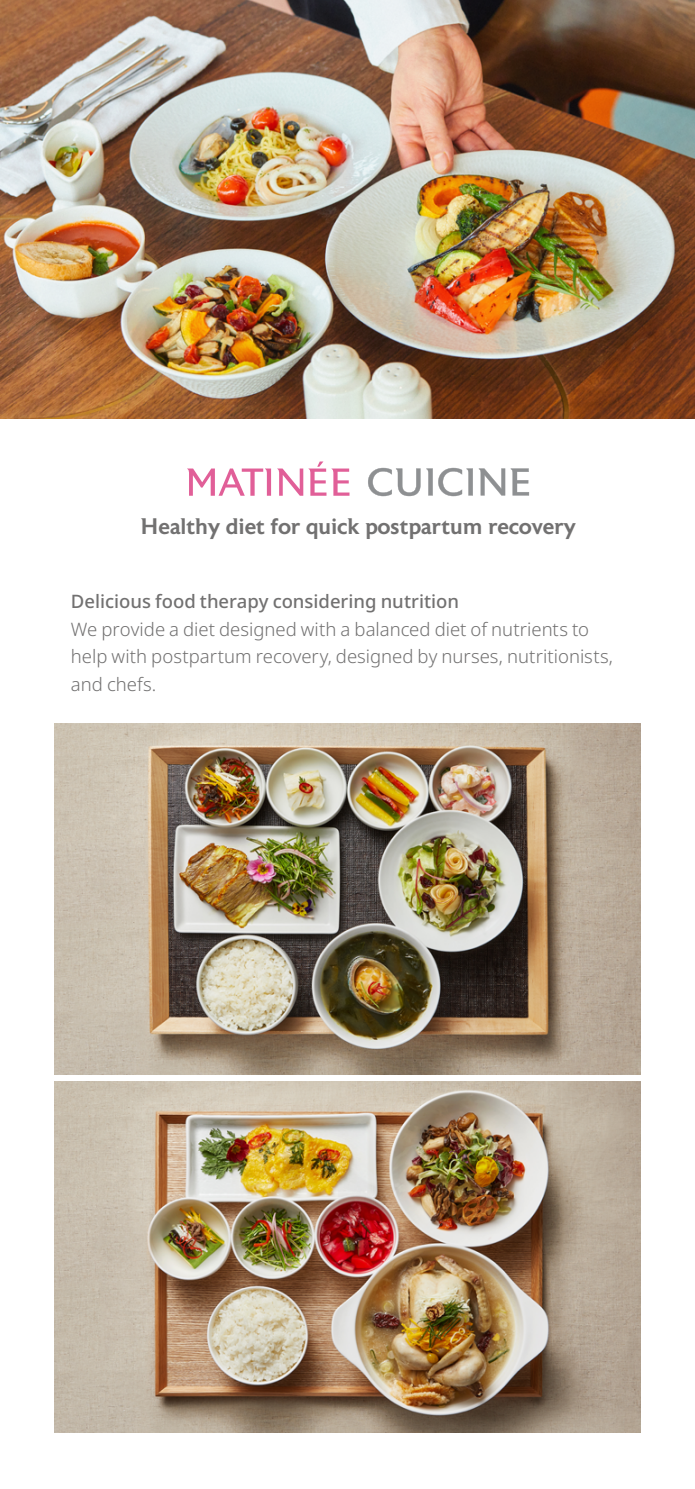
<style>
.page{position:relative;width:695px;height:1489px;background:#fff}
.page>*{position:absolute;margin:0;border:0;box-sizing:border-box;transform-origin:0 0}
.t1{font:500 22.5px "Astoria";letter-spacing:.01em;color:#727171}
.t2{font:300 18.5px/27.5px "Noto Sans";color:#727171}
.t3{font:500 18.5px "Noto Sans";color:#727171}
</style>
<div class="page">
<img style="left:0;top:0;width:694px;height:418px">
<img style="left:54px;top:723px;width:586px;height:351px">
<img style="left:54px;top:1081px;width:586px;height:350px">
<svg style="left:187px;top:468px;width:84px;height:27px"></svg>
<svg style="left:277px;top:461px;width:72px;height:34px"></svg>
<svg style="left:368px;top:468px;width:52px;height:28px"></svg>
<svg style="left:426px;top:468px;width:103px;height:28px"></svg>
<p class="t1" style="left:140px;top:513px;width:437px">Healthy diet for quick postpartum recovery</p>
<p class="t3" style="left:71px;top:588px;width:389px">Delicious food therapy considering nutrition</p>
<p class="t2" style="left:71px;top:615px;width:543px">We provide a diet designed with a balanced diet of nutrients to help with postpartum recovery, designed by nurses, nutritionists, and chefs.</p>
</div>
